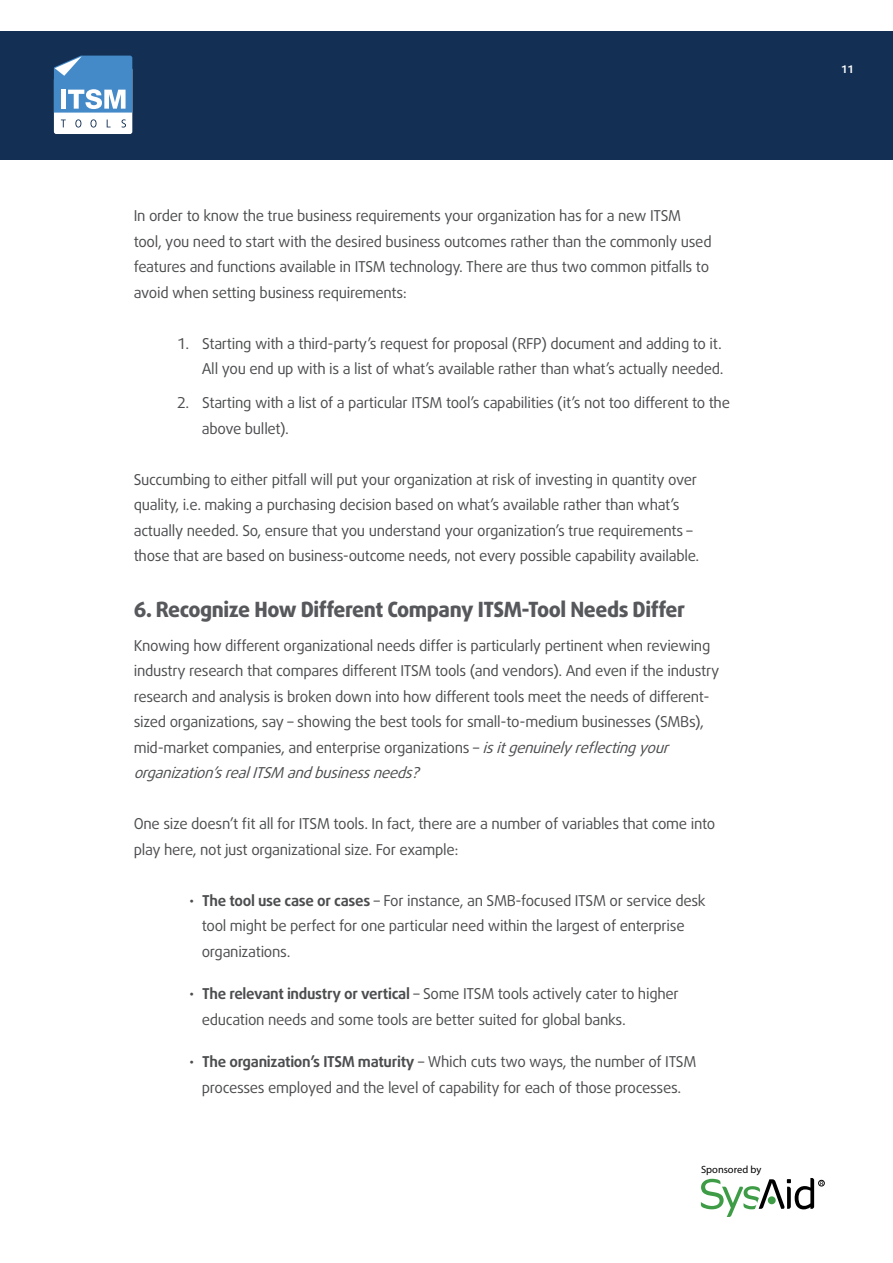
<style>
.page{position:relative;width:893px;height:1263px;background:#fff}
.page>*{position:absolute;margin:0;border:0;box-sizing:border-box;transform-origin:0 0}
.t1{font:800 21px "Daxline Pro";letter-spacing:-.02em;color:#57585b}
.t2{font:15px/25.5px "Daxline Pro";letter-spacing:-.02em;color:#4c4d4f}
.t3{font:10.5px "Myriad Hebrew";color:#000}
.t4{font:700 10.5px "Daxline Pro";color:#fff}
.s1{font-style:italic}
.s2{font-weight:700}
</style>
<div class="page">
<div style="left:0;top:31px;width:893px;height:129px;background:#133054"></div>
<svg style="left:54px;top:56px;width:78px;height:78px"></svg>
<svg style="left:701px;top:1178px;width:123px;height:39px"></svg>
<p class="t2" style="left:134px;top:203px;width:579px">In order to know the true business requirements your organization has for a new ITSM tool, you need to start with the desired business outcomes rather than the commonly used features and functions available in ITSM technology. There are thus two common pitfalls to avoid when setting business requirements:</p>
<p class="t2" style="left:177px;top:331px;width:548px;text-align:right">1. Starting with a third-party’s request for proposal (RFP) document and adding to it.<br>All you end up with is a list of what’s available rather than what’s actually needed.</p>
<p class="t2" style="left:202px;top:390px;width:530px;text-indent:-25px">2. Starting with a list of a particular ITSM tool’s capabilities (it’s not too different to the above bullet).</p>
<p class="t2" style="left:134px;top:467px;width:567px">Succumbing to either pitfall will put your organization at risk of investing in quantity over quality, i.e. making a purchasing decision based on what’s available rather than what’s actually needed. So, ensure that you understand your organization’s true requirements – those that are based on business-outcome needs, not every possible capability available.</p>
<h1 class="t1" style="left:134px;top:595px;width:553px">6. Recognize How Different Company ITSM-Tool Needs Differ</h1>
<p class="t2" style="left:134px;top:633px;width:587px">Knowing how different organizational needs differ is particularly pertinent when reviewing industry research that compares different ITSM tools (and vendors). And even if the industry research and analysis is broken down into how different tools meet the needs of different&shy;sized organizations, say – showing the best tools for small-to-medium businesses (SMBs), mid-market companies, and enterprise organizations – <span class="s1">isitgenuinelyreflectingyour organization’srealITSM andbusinessneeds?</span></p>
<p class="t2" style="left:134px;top:811px;width:583px">One size doesn’t fit all for ITSM tools. In fact, there are a number of variables that come into play here, not just organizational size. For example:</p>
<p class="t2" style="left:202px;top:888px;width:505px;text-indent:-13px">• <span class="s2">The tool use case or cases</span> – For instance, an SMB-focused ITSM or service desk tool might be perfect for one particular need within the largest of enterprise organizations.</p>
<p class="t2" style="left:202px;top:981px;width:478px;text-indent:-13px">• <span class="s2">The relevant industry or vertical</span> – Some ITSM tools actively cater to higher education needs and some tools are better suited for global banks.</p>
<p class="t2" style="left:189px;top:1049px;width:509px;text-align:center">• <span class="s2">The organization’s ITSM maturity</span> – Which cuts two ways, the number of ITSM processes employed and the level of capability for each of those processes.</p>
<p class="t3" style="left:701px;top:1164px;width:62px">Sponsored by</p>
<p class="t4" style="left:841px;top:62px;width:14px">11</p>
</div>
